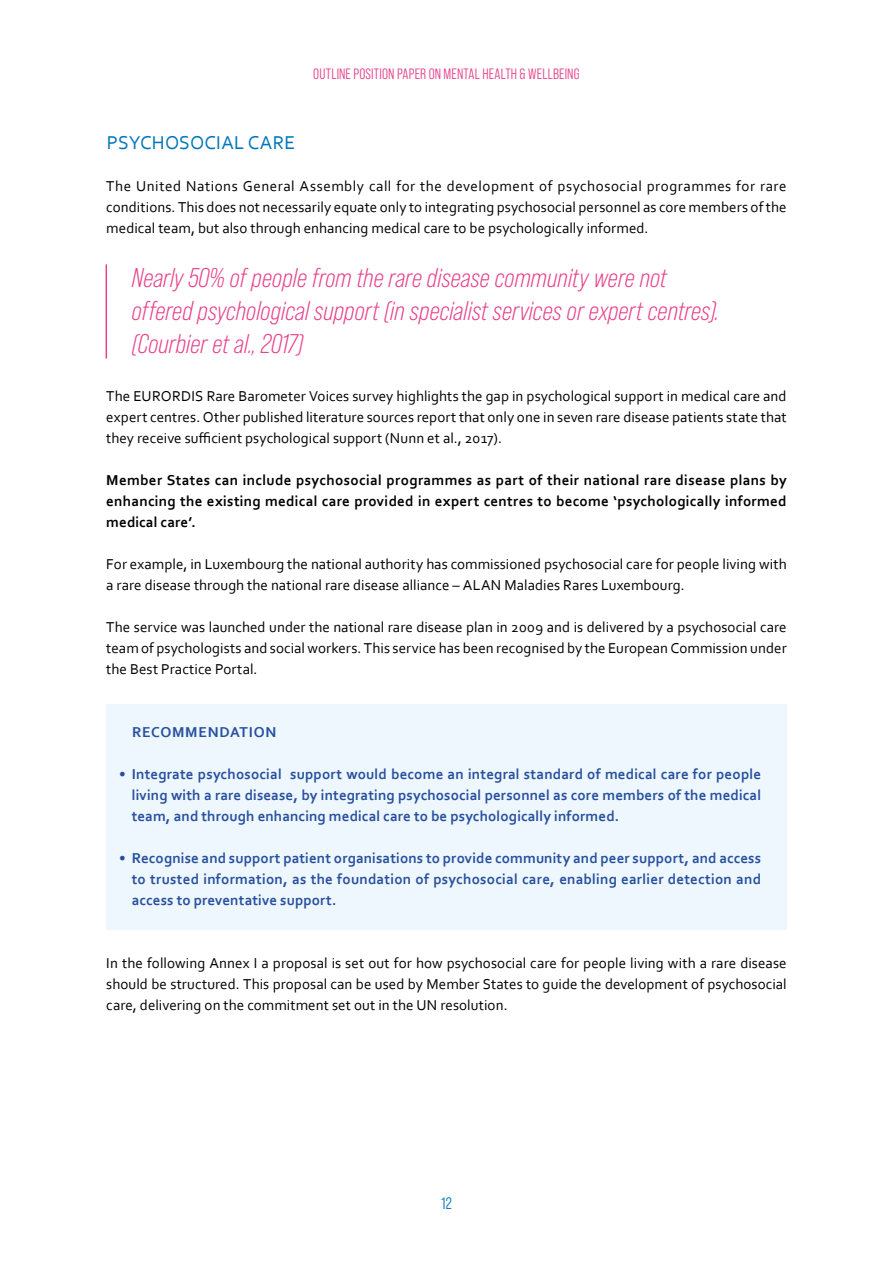
<style>
.page{position:relative;width:893px;height:1263px;background:#fff}
.page>*{position:absolute;margin:0;border:0;box-sizing:border-box;transform-origin:0 0}
.t1{font:italic 27px/33px "Bebas Neue Pro";letter-spacing:.005em;color:#e7428c}
.Heading_5{font:19.5px "Corbel";letter-spacing:.01em;color:#0076b9}
.t2{font:16.5px "Bebas Neue Pro Middle";color:#0076b9}
.Body{font:15px/21px "Corbel";letter-spacing:.005em;color:#000;text-align:justify}
.Recommandation{font:700 15px/21px "Corbel";letter-spacing:.01em;color:#284f9e;text-align:justify}
.Body_Bold{font:700 15px/21px "Corbel";letter-spacing:.02em;color:#000;text-align:justify}
.t3{font:15px "Bebas Neue Pro Middle";letter-spacing:.015em;color:#e7428c}
.Recommandation-2{font:700 15px "Corbel";letter-spacing:.05em;color:#284f9e}
</style>
<div class="page">
<hr style="left:106px;top:264px;width:1px;height:94px;background:#e7428c">
<div style="left:106px;top:704px;width:681px;height:58px;background:#edf7fd"></div>
<div style="left:106px;top:746px;width:681px;height:100px;background:#edf7fd"></div>
<div style="left:106px;top:830px;width:681px;height:100px;background:#edf7fd"></div>
<p class="t3" style="left:313px;top:65px;width:268px">OUTLINE POSITION PAPER ON MENTAL HEALTH &amp; WELLBEING</p>
<p class="Heading_5" style="left:107px;top:130px;width:190px">PSYCHOSOCIAL CARE</p>
<p class="Body" style="left:106px;top:175px;width:682px">The United Nations General Assembly call for the development of psychosocial programmes for rare conditions. This does not necessarily equate only to integrating psychosocial personnel as core members of the medical team, but also through enhancing medical care to be psychologically informed.</p>
<p class="t1" style="left:132px;top:261px;width:589px">Nearly 50% of people from the rare disease community were not offered psychological support (in specialist services or expert centres). (Courbier et al., 2017)</p>
<p class="Body" style="left:106px;top:385px;width:682px">The EURORDIS Rare Barometer Voices survey highlights the gap in psychological support in medical care and expert centres. Other published literature sources report that only one in seven rare disease patients state that they receive sufficient psychological support (Nunn et al., 2017).</p>
<p class="Body_Bold" style="left:106px;top:469px;width:682px">Member States can include psychosocial programmes as part of their national rare disease plans by enhancing the existing medical care provided in expert centres to become ‘psychologically informed medical care’.</p>
<p class="Body" style="left:106px;top:553px;width:682px">For example, in Luxembourg the national authority has commissioned psychosocial care for people living with a rare disease through the national rare disease alliance – ALAN Maladies Rares Luxembourg.</p>
<p class="Body" style="left:106px;top:616px;width:682px">The service was launched under the national rare disease plan in 2009 and is delivered by a psychosocial care team of psychologists and social workers. This service has been recognised by the European Commission under the Best Practice Portal.</p>
<p class="Recommandation-2" style="left:132px;top:723px;width:146px">RECOMMENDATION</p>
<p class="Recommandation" style="left:132px;top:763px;width:631px;text-indent:-13px">• Integrate psychosocial support would become an integral standard of medical care for people living with a rare disease, by integrating psychosocial personnel as core members of the medical team, and through enhancing medical care to be psychologically informed.</p>
<p class="Recommandation" style="left:132px;top:847px;width:631px;text-indent:-13px">• Recognise and support patient organisations to provide community and peer support, and access to trusted information, as the foundation of psychosocial care, enabling earlier detection and access to preventative support.</p>
<p class="Body" style="left:106px;top:952px;width:682px">In the following Annex I a proposal is set out for how psychosocial care for people living with a rare disease should be structured. This proposal can be used by Member States to guide the development of psychosocial care, delivering on the commitment set out in the UN resolution.</p>
<p class="t2" style="left:441px;top:1194px;width:12px">12</p>
</div>
